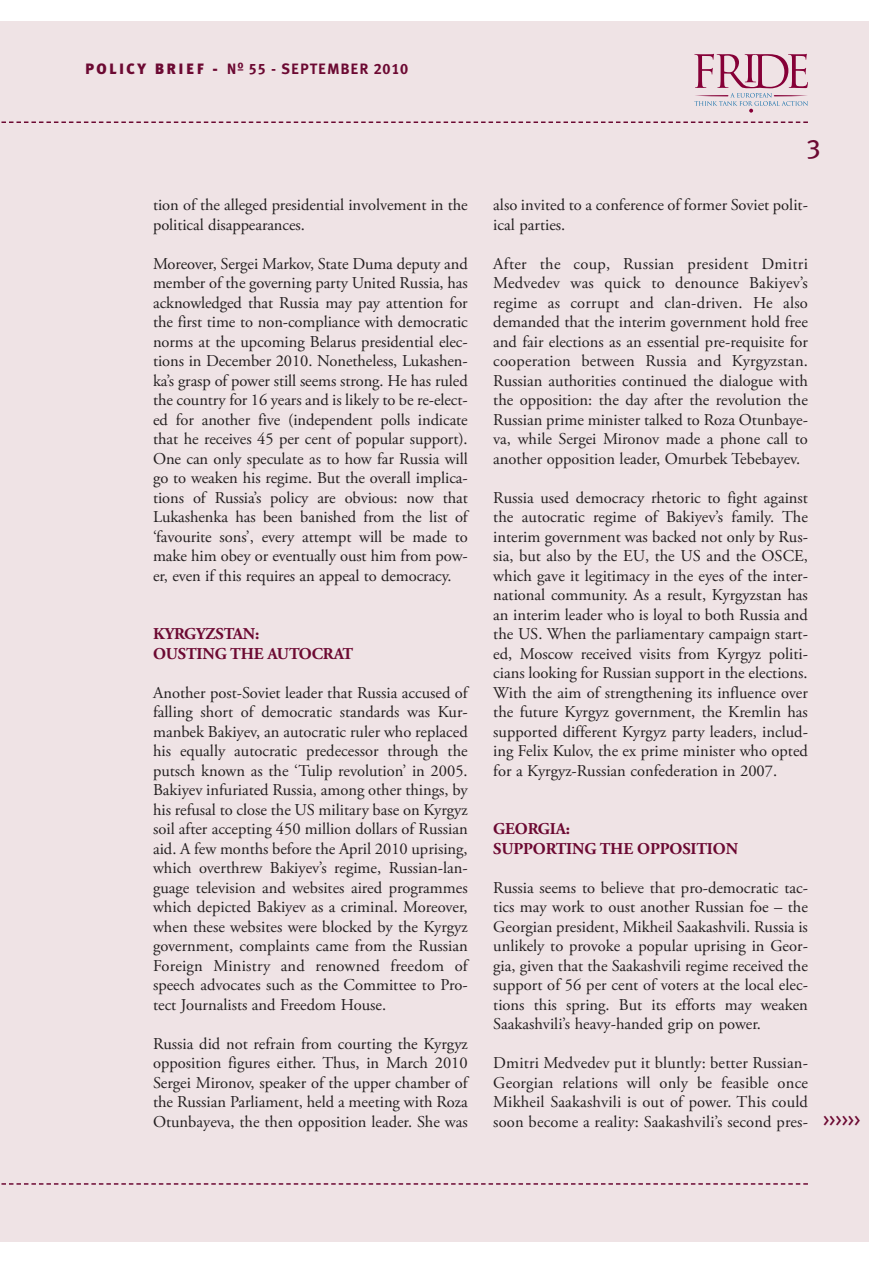
<style>
.page{position:relative;width:893px;height:1263px;background:#fff}
.page>*{position:absolute;margin:0;border:0;box-sizing:border-box;transform-origin:0 0}
.t1{font:27px "Meta Plus Book Caps";color:#6c0932}
.t2{font:16.5px/19.5px "Adobe Garamond Pro";color:#231f20;text-align:justify}
.t3{font:700 16.5px/19.5px "Adobe Garamond Pro";letter-spacing:-.01em;color:#6c0932}
.t4{font:15px "Meta Plus Bold Caps";letter-spacing:.055em;color:#6c0932}
.s1{font-family:"Meta Plus";font-weight:900}
.s2{font-family:"Meta Plus Book Caps";font-size:18px;color:#6c0932}
</style>
<div class="page">
<div style="left:0;top:22px;width:869px;height:1220px;background:#efe3e5"></div>
<svg style="left:1px;top:121px;width:807px;height:2px"></svg>
<svg style="left:1px;top:1183px;width:807px;height:2px"></svg>
<svg style="left:694px;top:54px;width:114px;height:58px"></svg>
<p class="t4" style="left:85px;top:60px;width:325px"><span class="s1">POLICY BRIEF -</span> Nº 55 - SEPTEMBER 2010</p>
<p class="t2" style="left:153px;top:196px;width:316px">tion of the alleged presidential involvement in the political disappearances.</p>
<p class="t2" style="left:153px;top:255px;width:316px">Moreover, Sergei Markov, State Duma deputy and member of the governing party United Russia, has acknowledged that Russia may pay attention for the first time to non-compliance with democratic norms at the upcoming Belarus presidential elec&shy;tions in December 2010. Nonetheless, Lukashen&shy;ka’s grasp of power still seems strong. He has ruled the country for 16 years and is likely to be re-elect&shy;ed for another five (independent polls indicate that he receives 45 per cent of popular support).<br>One can only speculate as to how far Russia will go to weaken his regime. But the overall implica&shy;tions of Russia’s policy are obvious: now that Lukashenka has been banished from the list of ‘favourite sons’, every attempt will be made to make him obey or eventually oust him from pow&shy;er, even if this requires an appeal to democracy.</p>
<p class="t3" style="left:153px;top:625px;width:202px">KYRGYZSTAN:<br>OUSTING THE AUTOCRAT</p>
<p class="t2" style="left:153px;top:684px;width:316px">Another post-Soviet leader that Russia accused of falling short of democratic standards was Kur&shy;manbek Bakiyev, an autocratic ruler who replaced his equally autocratic predecessor through the putsch known as the ‘Tulip revolution’ in 2005.<br>Bakiyev infuriated Russia, among other things, by his refusal to close the US military base on Kyrgyz soil after accepting 450 million dollars of Russian aid. A few months before the April 2010 uprising, which overthrew Bakiyev’s regime, Russian-lan&shy;guage television and websites aired programmes which depicted Bakiyev as a criminal. Moreover, when these websites were blocked by the Kyrgyz government, complaints came from the Russian Foreign Ministry and renowned freedom of speech advocates such as the Committee to Pro&shy;tect Journalists and Freedom House.</p>
<p class="t2" style="left:153px;top:1035px;width:316px">Russia did not refrain from courting the Kyrgyz opposition figures either. Thus, in March 2010<br>Sergei Mironov, speaker of the upper chamber of the Russian Parliament, held a meeting with Roza Otunbayeva, the then opposition leader. She was</p>
<h1 class="t1" style="left:806px;top:133px;width:16px">3</h1>
<p class="t2" style="left:493px;top:196px;width:316px">also invited to a conference of former Soviet polit&shy;ical parties.</p>
<p class="t2" style="left:493px;top:255px;width:316px">After the coup, Russian president Dmitri Medvedev was quick to denounce Bakiyev’s regime as corrupt and clan-driven. He also demanded that the interim government hold free and fair elections as an essential pre-requisite for cooperation between Russia and Kyrgyzstan.<br>Russian authorities continued the dialogue with the opposition: the day after the revolution the Russian prime minister talked to Roza Otunbaye&shy;va, while Sergei Mironov made a phone call to another opposition leader, Omurbek Tebebayev.</p>
<p class="t2" style="left:493px;top:489px;width:316px">Russia used democracy rhetoric to fight against the autocratic regime of Bakiyev’s family. The interim government was backed not only by Rus&shy;sia, but also by the EU, the US and the OSCE, which gave it legitimacy in the eyes of the inter&shy;national community. As a result, Kyrgyzstan has an interim leader who is loyal to both Russia and the US. When the parliamentary campaign start&shy;ed, Moscow received visits from Kyrgyz politi&shy;cians looking for Russian support in the elections.<br>With the aim of strengthening its influence over the future Kyrgyz government, the Kremlin has supported different Kyrgyz party leaders, includ&shy;ing Felix Kulov, the ex prime minister who opted for a Kyrgyz-Russian confederation in 2007.</p>
<p class="t3" style="left:493px;top:820px;width:246px">GEORGIA:<br>SUPPORTING THE OPPOSITION</p>
<p class="t2" style="left:493px;top:879px;width:316px">Russia seems to believe that pro-democratic tac&shy;tics may work to oust another Russian foe – the Georgian president, Mikheil Saakashvili. Russia is unlikely to provoke a popular uprising in Geor&shy;gia, given that the Saakashvili regime received the support of 56 per cent of voters at the local elec&shy;tions this spring. But its efforts may weaken Saakashvili’s heavy-handed grip on power.</p>
<p class="t2" style="left:493px;top:1054px;width:368px;text-align:left">Dmitri Medvedev put it bluntly: better Russian-Georgian relations will only be feasible once Mikheil Saakashvili is out of power. This could<br>soon become a reality: Saakashvili’s second pres- <span class="s2">&gt;&gt;&gt;&gt;&gt;&gt;</span></p>
</div>
